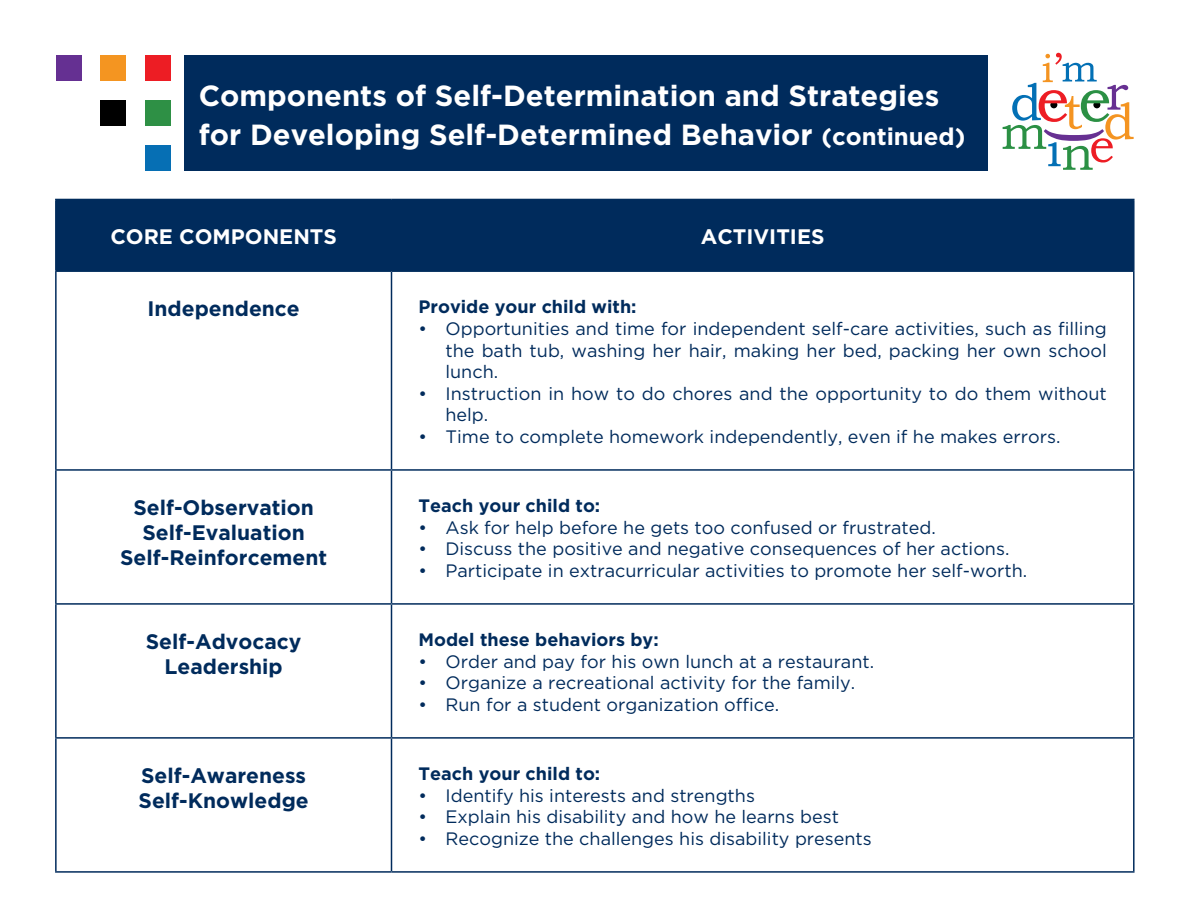
<style>
.page{position:relative;width:1188px;height:918px;background:#fff}
.page>*{position:absolute;margin:0;border:0;box-sizing:border-box;transform-origin:0 0}
.t1{font:700 29.1px/39.2px "Gotham";color:#fff}
.t2{font:700 21px/25.2px "Gotham";color:#002b5c;text-align:center}
.t3{font:700 21px "Gotham";color:#fff}
.t4{font:18px/21.6px "Gotham";color:#002b5c;text-align:justify}
.t5{font:700 18px "Gotham";color:#002b5c}
.s1{font-size:24px}
</style>
<div class="page">
<svg style="left:1003px;top:53px;width:131px;height:117px"></svg>
<div style="left:57px;top:199px;width:1076px;height:72px;background:#002b5c"></div>
<hr style="left:55px;top:199px;width:336px;height:1px;background:#002b5c">
<hr style="left:55px;top:200px;width:2px;height:70px;background:#002b5c">
<hr style="left:392px;top:199px;width:743px;height:1px;background:#002b5c">
<hr style="left:391px;top:200px;width:1px;height:70px;background:#002b5c">
<hr style="left:1133px;top:200px;width:2px;height:70px;background:#002b5c">
<hr style="left:55px;top:270px;width:336px;height:2px;background:#002b5c">
<hr style="left:55px;top:272px;width:2px;height:197px;background:#002b5c">
<hr style="left:392px;top:270px;width:743px;height:2px;background:#002b5c">
<hr style="left:391px;top:272px;width:1px;height:197px;background:#002b5c">
<hr style="left:1133px;top:272px;width:2px;height:197px;background:#002b5c">
<hr style="left:55px;top:469px;width:336px;height:2px;background:#002b5c">
<hr style="left:55px;top:471px;width:2px;height:132px;background:#002b5c">
<hr style="left:392px;top:469px;width:743px;height:2px;background:#002b5c">
<hr style="left:391px;top:471px;width:1px;height:132px;background:#002b5c">
<hr style="left:1133px;top:471px;width:2px;height:132px;background:#002b5c">
<hr style="left:55px;top:603px;width:336px;height:2px;background:#002b5c">
<hr style="left:55px;top:605px;width:2px;height:132px;background:#002b5c">
<hr style="left:392px;top:603px;width:743px;height:2px;background:#002b5c">
<hr style="left:391px;top:605px;width:1px;height:132px;background:#002b5c">
<hr style="left:1133px;top:605px;width:2px;height:132px;background:#002b5c">
<hr style="left:55px;top:737px;width:336px;height:2px;background:#002b5c">
<hr style="left:55px;top:739px;width:2px;height:132px;background:#002b5c">
<hr style="left:392px;top:737px;width:743px;height:2px;background:#002b5c">
<hr style="left:391px;top:739px;width:1px;height:132px;background:#002b5c">
<hr style="left:1133px;top:739px;width:2px;height:132px;background:#002b5c">
<hr style="left:55px;top:871px;width:336px;height:2px;background:#002b5c">
<hr style="left:392px;top:871px;width:743px;height:2px;background:#002b5c">
<div style="left:184px;top:55px;width:804px;height:116px;background:#002b5c"></div>
<div style="left:145px;top:55px;width:26px;height:26px;background:#ed1d24"></div>
<div style="left:101px;top:100px;width:25px;height:26px;background:#000"></div>
<div style="left:145px;top:100px;width:26px;height:26px;background:#2e9045"></div>
<div style="left:56px;top:55px;width:26px;height:26px;background:#653092"></div>
<div style="left:101px;top:55px;width:25px;height:26px;background:#f49521"></div>
<div style="left:145px;top:145px;width:26px;height:26px;background:#066fb4"></div>
<h1 class="t1" style="left:199px;top:75px;width:768px">Components of Self-Determination and Strategies for Developing Self-Determined Behavior <span class="s1">(continued)</span></h1>
<p class="t3" style="left:110px;top:225px;width:228px">CORE COMPONENTS</p>
<p class="t3" style="left:701px;top:225px;width:125px">ACTIVITIES</p>
<p class="t2" style="left:148px;top:295px;width:154px">Independence</p>
<p class="t5" style="left:418px;top:297px;width:220px">Provide your child with:</p>
<p class="t4" style="left:446px;top:317px;width:663px;text-indent:-27px">• Opportunities and time for independent self-care activities, such as filling the bath tub, washing her hair, making her bed, packing her own school lunch.</p>
<p class="t4" style="left:446px;top:382px;width:663px;text-indent:-27px">• Instruction in how to do chores and the opportunity to do them without help.</p>
<p class="t4" style="left:418px;top:425px;width:643px">• Time to complete homework independently, even if he makes errors.</p>
<p class="t2" style="left:120px;top:494px;width:208px">Self-Observation<br>Self-Evaluation<br>Self-Reinforcement</p>
<p class="t5" style="left:418px;top:495px;width:183px">Teach your child to:</p>
<p class="t4" style="left:418px;top:516px;width:519px">• Ask for help before he gets too confused or frustrated.</p>
<p class="t4" style="left:418px;top:538px;width:592px">• Discuss the positive and negative consequences of her actions.</p>
<p class="t4" style="left:418px;top:559px;width:610px">• Participate in extracurricular activities to promote her self-worth.</p>
<p class="t2" style="left:146px;top:628px;width:157px">Self-Advocacy<br>Leadership</p>
<p class="t5" style="left:418px;top:629px;width:242px">Model these behaviors by:</p>
<p class="t4" style="left:418px;top:650px;width:457px">• Order and pay for his own lunch at a restaurant.</p>
<p class="t4" style="left:418px;top:672px;width:438px">• Organize a recreational activity for the family.</p>
<p class="t4" style="left:418px;top:693px;width:362px">• Run for a student organization office.</p>
<p class="t2" style="left:139px;top:762px;width:172px;text-align:left">Self-Awareness<br>Self-Knowledge</p>
<p class="t5" style="left:418px;top:763px;width:183px">Teach your child to:</p>
<p class="t4" style="left:418px;top:784px;width:338px">• Identify his interests and strengths</p>
<p class="t4" style="left:418px;top:806px;width:422px">• Explain his disability and how he learns best</p>
<p class="t4" style="left:418px;top:827px;width:455px">• Recognize the challenges his disability presents</p>
</div>
